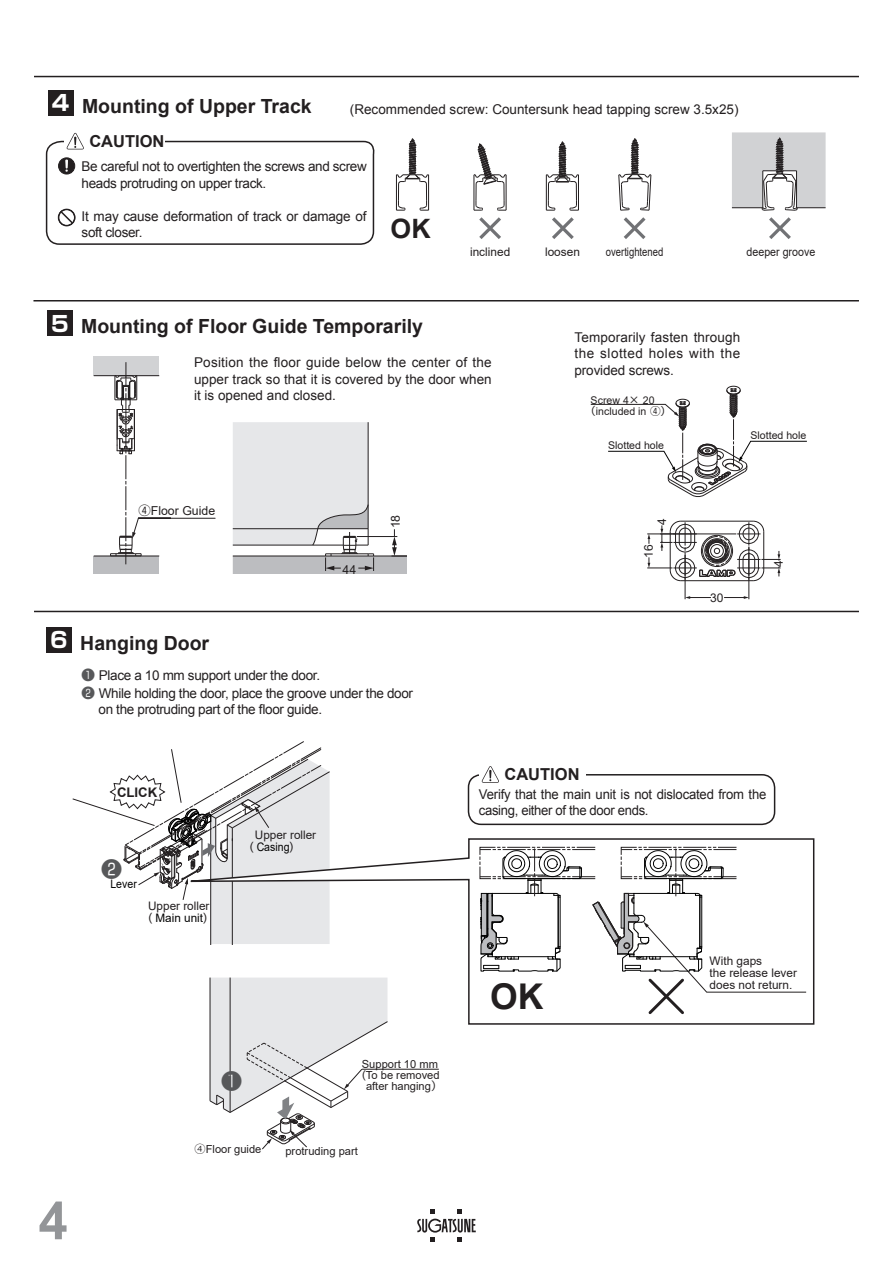
<style>
.page{position:relative;width:893px;height:1263px;background:#fff}
.page>*{position:absolute;margin:0;border:0;box-sizing:border-box;transform-origin:0 0}
.t1{font:700 52.5px "Arial";color:#939598}
.t2{font:700 35.4px "Arial";color:#231f20}
.t3{font:700 26.7px "Arial";color:#231f20}
.t4{font:21px "Shin Go Pro";color:#57585a}
.t5{font:700 19.5px "Arial";color:#231f20}
.t6{font:700 16.5px "Arial";color:#231f20}
.t7{font:13.5px/16.5px "Arial";letter-spacing:-.015em;color:#231f20}
.t8{font:700 13.2px "Arial";color:#231f20}
.t9{font:12.3px "Arial";color:#231f20}
.t10{font:12px "Arial";color:#231f20}
.t11{font:11.85px/11.9px "Arial";color:#231f20}
.t12{font:11.85px "Arial";color:#231f20;scale:.8 1}
.t13{font:11.85px "Arial";color:#231f20;scale:.9 1}
.t14{font:11.7px/11.7px "Arial";color:#231f20}
.t15{font:11.7px "Arial";color:#030303;scale:.9 1}
.t16{font:11.1px/11.1px "Arial";color:#231f20;text-align:center}
.t17{font:10.65px/11.9px "Arial";color:#231f20}
.s1{font-family:"Shin Go Pro";font-size:21.6px;color:#fff}
.s2{font-family:"Shin Go Pro"}
.s3{font-family:"Shin Go Pro";color:#57585a}
.s4{color:#030303}
.s5{font-family:"Koz Go Pr 6 N"}
</style>
<div class="page">
<svg style="left:417px;top:1209px;width:59px;height:33px"></svg>
<div style="left:48px;top:90px;width:26px;height:25px;background:#231f20"></div>
<hr style="left:578px;top:175px;width:1px;height:35px;background:#231f20">
<hr style="left:473px;top:175px;width:1px;height:35px;background:#231f20">
<hr style="left:506px;top:175px;width:1px;height:35px;background:#231f20">
<svg style="left:396px;top:138px;width:33px;height:73px"></svg>
<svg style="left:474px;top:143px;width:32px;height:96px"></svg>
<svg style="left:546px;top:141px;width:32px;height:98px"></svg>
<svg style="left:618px;top:138px;width:34px;height:101px"></svg>
<svg style="left:732px;top:132px;width:94px;height:107px"></svg>
<svg style="left:45px;top:133px;width:330px;height:112px"></svg>
<hr style="left:33px;top:300px;width:826px;height:1px;background:#231f20">
<div style="left:47px;top:311px;width:26px;height:25px;background:#231f20"></div>
<svg style="left:590px;top:385px;width:217px;height:112px"></svg>
<div style="left:94px;top:556px;width:65px;height:17px;background:#bcbdc0"></div>
<div style="left:94px;top:356px;width:65px;height:20px;background:#d1d2d4"></div>
<hr style="left:94px;top:555px;width:65px;height:1px;background:#231f20">
<hr style="left:94px;top:375px;width:65px;height:1px;background:#231f20">
<hr style="left:138px;top:518px;width:77px;height:1px;background:#231f20">
<svg style="left:233px;top:422px;width:173px;height:151px"></svg>
<svg style="left:110px;top:362px;width:32px;height:202px"></svg>
<div style="left:46px;top:627px;width:26px;height:26px;background:#231f20"></div>
<div style="left:468px;top:774px;width:307px;height:51px;border:2px solid #231f20;border-radius:13px"></div>
<div style="left:479px;top:765px;width:107px;height:18px;background:#fff"></div>
<svg style="left:482px;top:766px;width:17px;height:17px"></svg>
<hr style="left:685px;top:555px;width:1px;height:44px;background:#231f20">
<hr style="left:749px;top:546px;width:1px;height:53px;background:#231f20">
<svg style="left:685px;top:596px;width:26px;height:3px"></svg>
<svg style="left:724px;top:596px;width:25px;height:3px"></svg>
<svg style="left:647px;top:520px;width:134px;height:62px"></svg>
<hr style="left:34px;top:76px;width:825px;height:1px;background:#231f20">
<hr style="left:34px;top:611px;width:825px;height:1px;background:#231f20">
<svg style="left:72px;top:741px;width:258px;height:145px"></svg>
<svg style="left:152px;top:837px;width:663px;height:188px"></svg>
<hr style="left:362px;top:1069px;width:77px;height:1px;background:#231f20">
<svg style="left:209px;top:977px;width:180px;height:172px"></svg>
<div style="left:480px;top:847px;width:115px;height:32px;border:1px dashed #231f20"></div>
<div style="left:621px;top:847px;width:116px;height:32px;border:1px dashed #231f20"></div>
<svg style="left:480px;top:848px;width:326px;height:166px"></svg>
<h3 class="t5" style="left:52px;top:93px;width:261px"><span class="s1">4</span> Mounting of Upper Track</h3>
<p class="t7" style="left:350px;top:101px;width:390px">(Recommended screw: Countersunk head tapping screw 3.5x25)</p>
<p class="t6" style="left:89px;top:130px;width:77px">CAUTION</p>
<p class="t7" style="left:82px;top:159px;width:287px">Be careful not to overtighten the screws and screw heads protruding on upper track.</p>
<p class="t7" style="left:82px;top:208px;width:286px">It may cause deformation of track or damage of soft closer.</p>
<h3 class="t3" style="left:391px;top:210px;width:41px">OK</h3>
<p class="t11" style="left:470px;top:246px;width:42px">inclined</p>
<p class="t11" style="left:545px;top:246px;width:36px">loosen</p>
<p class="t12" style="left:606px;top:244px;width:73px">overtightened</p>
<p class="t13" style="left:746px;top:244px;width:78px">deeper groove</p>
<h3 class="t5" style="left:51px;top:313px;width:374px"><span class="s1">5</span> Mounting of Floor Guide Temporarily</h3>
<p class="t7" style="left:194px;top:355px;width:299px;text-align:justify">Position the floor guide below the center of the upper track so that it is covered by the door when it is opened and closed.</p>
<p class="t7" style="left:575px;top:329px;width:167px;text-align:justify">Temporarily fasten through the slotted holes with the provided screws.</p>
<p class="t17" style="left:591px;top:394px;width:82px">Screw 4<span class="s2">×</span> 20 <span class="s2">(</span>included in <span class="s2">④）</span></p>
<p class="t17" style="left:608px;top:439px;width:57px">Slotted hole</p>
<p class="t17" style="left:750px;top:429px;width:57px">Slotted hole</p>
<p class="t9" style="left:138px;top:502px;width:78px"><span class="s2">④</span>Floor Guide</p>
<h3 class="t5" style="left:50px;top:630px;width:160px"><span class="s1">6</span> Hanging Door</h3>
<p class="t9" style="left:343px;top:561px;width:15px">44</p>
<p class="t9" style="left:387px;top:528px;width:15px;rotate:-90deg">18</p>
<p class="t7" style="left:82px;top:666px;width:333px;line-height:18px"><span class="s3">❶</span> Place a 10 mm support under the door.<br><span class="s3">❷</span> While holding the door, place the groove under the door</p>
<p class="t7" style="left:99px;top:702px;width:225px">on the protruding part of the floor guide.</p>
<p class="t10" style="left:654px;top:525px;width:8px;rotate:-90deg">4</p>
<p class="t10" style="left:640px;top:558px;width:15px;rotate:-90deg">16</p>
<p class="t10" style="left:710px;top:590px;width:15px">30</p>
<p class="t10" style="left:770px;top:567px;width:8px;rotate:-90deg">4</p>
<p class="t6" style="left:504px;top:763px;width:77px">CAUTION</p>
<p class="t8" style="left:117px;top:783px;width:42px">CLICK</p>
<h3 class="t4" style="left:101px;top:852px;width:22px">❷</h3>
<p class="t15" style="left:110px;top:876px;width:31px">Lever</p>
<p class="t14" style="left:148px;top:899px;width:63px;line-height:12.6px">Upper roller <span class="s2">(</span> <span class="s4">Main unit</span><span class="s2">)</span></p>
<p class="t14" style="left:249px;top:829px;width:68px;text-indent:5px">Upper roller <span class="s2">(</span> <span class="s4">Casing</span><span class="s2">)</span></p>
<h1 class="t1" style="left:39px;top:1186px;width:31px">4</h1>
<h3 class="t4" style="left:221px;top:1063px;width:22px">❶</h3>
<p class="t16" style="left:362px;top:1058px;width:82px">Support 10 mm <span class="s2">(</span>To be removed after hanging<span class="s2">）</span></p>
<p class="t16" style="left:195px;top:1144px;width:68px"><span class="s5">④</span>Floor guide</p>
<p class="t16" style="left:285px;top:1146px;width:74px">protruding part</p>
<p class="t7" style="left:479px;top:786px;width:289px">Verify that the main unit is not dislocated from the casing, either of the door ends.</p>
<h2 class="t2" style="left:490px;top:972px;width:55px">OK</h2>
<p class="t11" style="left:710px;top:955px;width:89px">With gaps<br>the release lever does not return.</p>
</div>
